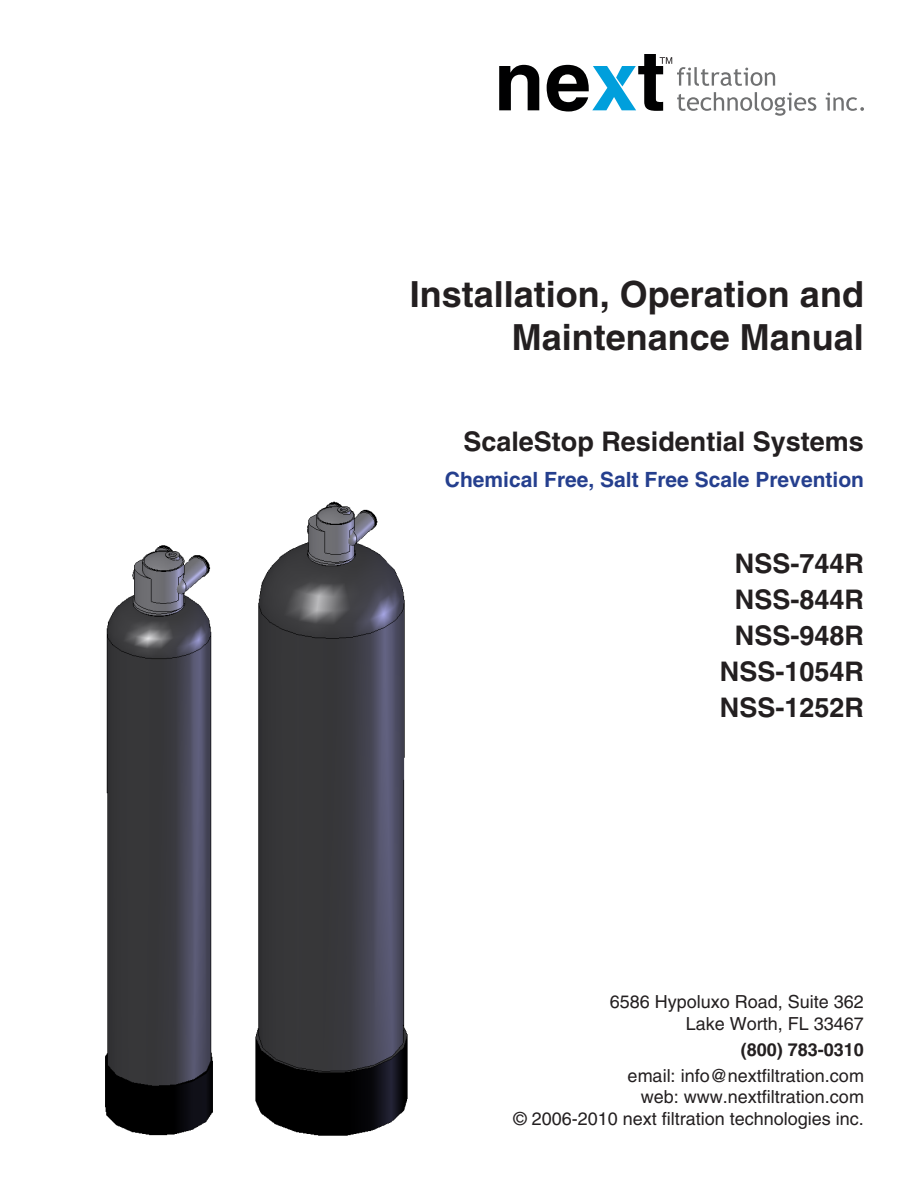
<style>
.page{position:relative;width:918px;height:1188px;background:#fff}
.page>*{position:absolute;margin:0;border:0;box-sizing:border-box;transform-origin:0 0}
.t1{font:700 36px "Helvetica";color:#231f20}
.t2{font:700 27px "Helvetica";color:#231f20}
.t3{font:700 21px "Helvetica";color:#253f8e}
.t4{font:18px "Helvetica";color:#231f20}
.t5{font:700 18px "Helvetica";color:#231f20}
</style>
<div class="page">
<svg style="left:499px;top:65px;width:40px;height:45px"></svg>
<svg style="left:826px;top:93px;width:38px;height:18px"></svg>
<svg style="left:547px;top:54px;width:269px;height:62px"></svg>
<img style="left:105px;top:545px;width:108px;height:591px">
<img style="left:255px;top:501px;width:153px;height:635px">
<p class="t1" style="left:410px;top:272px;width:456px">Installation, Operation and</p>
<p class="t1" style="left:512px;top:315px;width:354px">Maintenance Manual</p>
<p class="t2" style="left:463px;top:425px;width:402px">ScaleStop Residential Systems</p>
<p class="t3" style="left:445px;top:467px;width:421px">Chemical Free, Salt Free Scale Prevention</p>
<p class="t2" style="left:735px;top:547px;width:131px">NSS-744R</p>
<p class="t2" style="left:735px;top:583px;width:131px">NSS-844R</p>
<p class="t2" style="left:735px;top:619px;width:131px">NSS-948R</p>
<p class="t2" style="left:720px;top:655px;width:146px">NSS-1054R</p>
<p class="t2" style="left:720px;top:691px;width:146px">NSS-1252R</p>
<p class="t4" style="left:610px;top:991px;width:256px">6586 Hypoluxo Road, Suite 362</p>
<p class="t4" style="left:686px;top:1013px;width:180px">Lake Worth, FL 33467</p>
<p class="t5" style="left:741px;top:1038px;width:125px">(800) 783-0310</p>
<p class="t4" style="left:628px;top:1065px;width:238px">email: info@nextfiltration.com</p>
<p class="t4" style="left:641px;top:1086px;width:225px">web: www.nextfiltration.com</p>
<p class="t4" style="left:514px;top:1108px;width:352px">© 2006-2010 next filtration technologies inc.</p>
</div>
